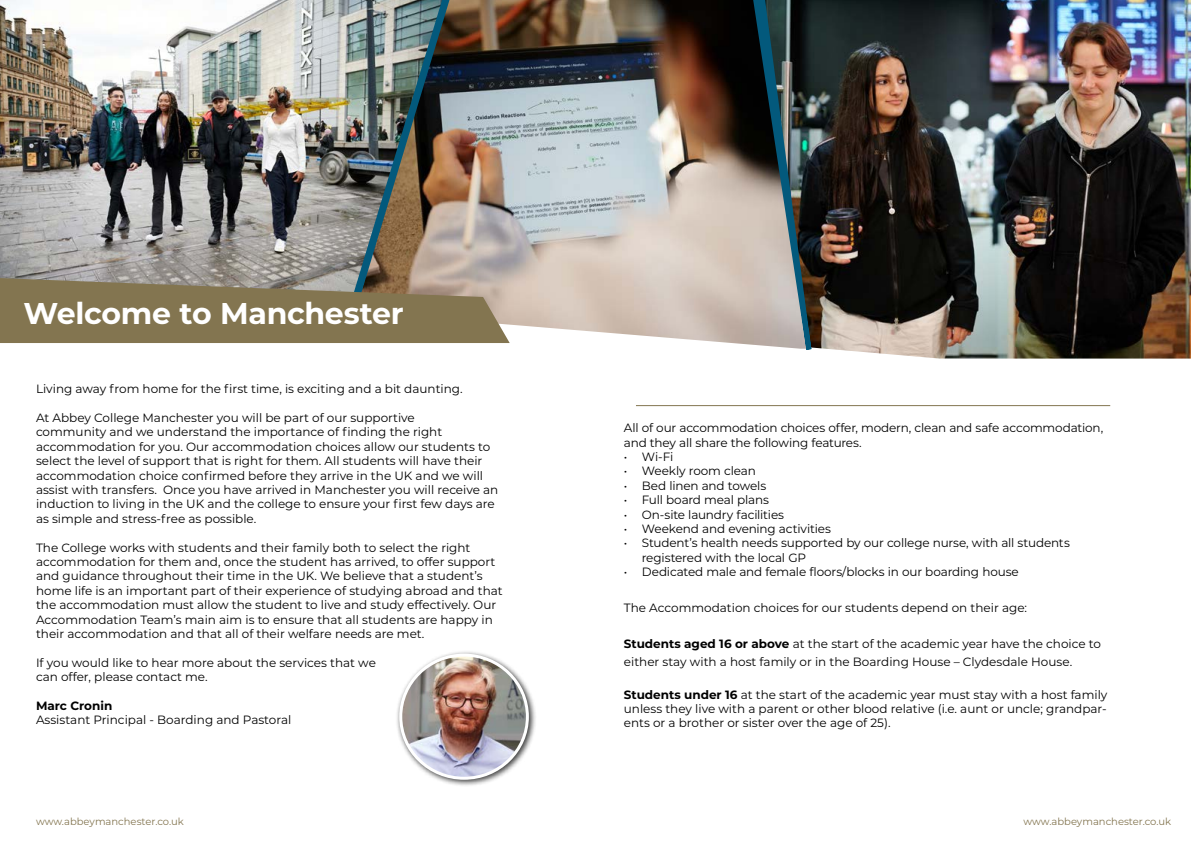
<style>
.page{position:relative;width:1191px;height:842px;background:#fff}
.page>*{position:absolute;margin:0;border:0;box-sizing:border-box;transform-origin:0 0}
.t1{font:700 30px "Montserrat";letter-spacing:-.01em;color:#fff}
.t2{font:12px/14.4px "Montserrat";color:#000}
.t3{font:12px "Montserrat";letter-spacing:-.02em;color:#000}
.t4{font:700 12px "Montserrat";color:#000}
.t5{font:10px "Montserrat";color:#837550}
.s1{font-weight:700}
</style>
<div class="page">
<img style="left:882px;top:0;width:309px;height:359px">
<img style="left:510px;top:0;width:237px;height:345px">
<img style="left:747px;top:0;width:135px;height:407px">
<div style="left:396px;top:650px;width:141px;height:137px;background:#000;opacity:.75"></div>
<img style="left:401px;top:655px;width:126px;height:123px">
<div style="left:399px;top:654px;width:130px;height:126px;border:3px solid #fff;border-radius:50%"></div>
<img style="left:0;top:0;width:510px;height:343px">
<hr style="left:636px;top:405px;width:474px;height:1px;background:#837550">
<h1 class="t1" style="left:23px;top:299px;width:382px">Welcome to Manchester</h1>
<p class="t2" style="left:36px;top:382px;width:428px">Living away from home for the first time, is exciting and a bit daunting.</p>
<p class="t2" style="left:36px;top:411px;width:464px">At Abbey College Manchester you will be part of our supportive<br>community and we understand the importance of finding the right accommodation for you. Our accommodation choices allow our students to select the level of support that is right for them. All students will have their accommodation choice confirmed before they arrive in the UK and we will assist with transfers. Once you have arrived in Manchester you will receive an induction to living in the UK and the college to ensure your first few days are as simple and stress-free as possible.</p>
<p class="t2" style="left:36px;top:540px;width:468px">The College works with students and their family both to select the right accommodation for them and, once the student has arrived, to offer support and guidance throughout their time in the UK. We believe that a student’s home life is an important part of their experience of studying abroad and that the accommodation must allow the student to live and study effectively. Our Accommodation Team’s main aim is to ensure that all students are happy in their accommodation and that all of their welfare needs are met.</p>
<p class="t2" style="left:36px;top:656px;width:341px">If you would like to hear more about the services that we can offer, please contact me.</p>
<p class="t4" style="left:36px;top:700px;width:78px">Marc Cronin</p>
<p class="t2" style="left:36px;top:713px;width:257px">Assistant Principal - Boarding and Pastoral</p>
<p class="t2" style="left:624px;top:421px;width:481px">All of our accommodation choices offer, modern, clean and safe accommodation, and they all share the following features.</p>
<p class="t2" style="left:624px;top:450px;width:51px">• Wi-Fi</p>
<p class="t2" style="left:624px;top:464px;width:133px">• Weekly room clean</p>
<p class="t2" style="left:624px;top:479px;width:144px">• Bed linen and towels</p>
<p class="t3" style="left:624px;top:494px;width:147px">• Full board meal plans</p>
<p class="t2" style="left:624px;top:507px;width:162px">• On-site laundry facilities</p>
<p class="t2" style="left:624px;top:522px;width:208px">• Weekend and evening activities</p>
<p class="t2" style="left:642px;top:536px;width:429px;text-indent:-18px">• Student’s health needs supported by our college nurse, with all students registered with the local GP</p>
<p class="t2" style="left:624px;top:565px;width:396px">• Dedicated male and female floors/blocks in our boarding house</p>
<p class="t2" style="left:624px;top:601px;width:405px">The Accommodation choices for our students depend on their age:</p>
<p class="t2" style="left:624px;top:635px;width:479px;line-height:18px"><span class="s1">Students aged 16 or above</span> at the start of the academic year have the choice to either stay with a host family or in the Boarding House – Clydesdale House.</p>
<p class="t2" style="left:624px;top:687px;width:485px;text-align:justify"><span class="s1">Students under 16</span> at the start of the academic year must stay with a host family unless they live with a parent or other blood relative (i.e. aunt or uncle; grandpar&shy;ents or a brother or sister over the age of 25).</p>
<p class="t5" style="left:36px;top:817px;width:149px">www.abbeymanchester.co.uk</p>
<p class="t5" style="left:1023px;top:817px;width:149px">www.abbeymanchester.co.uk</p>
</div>
